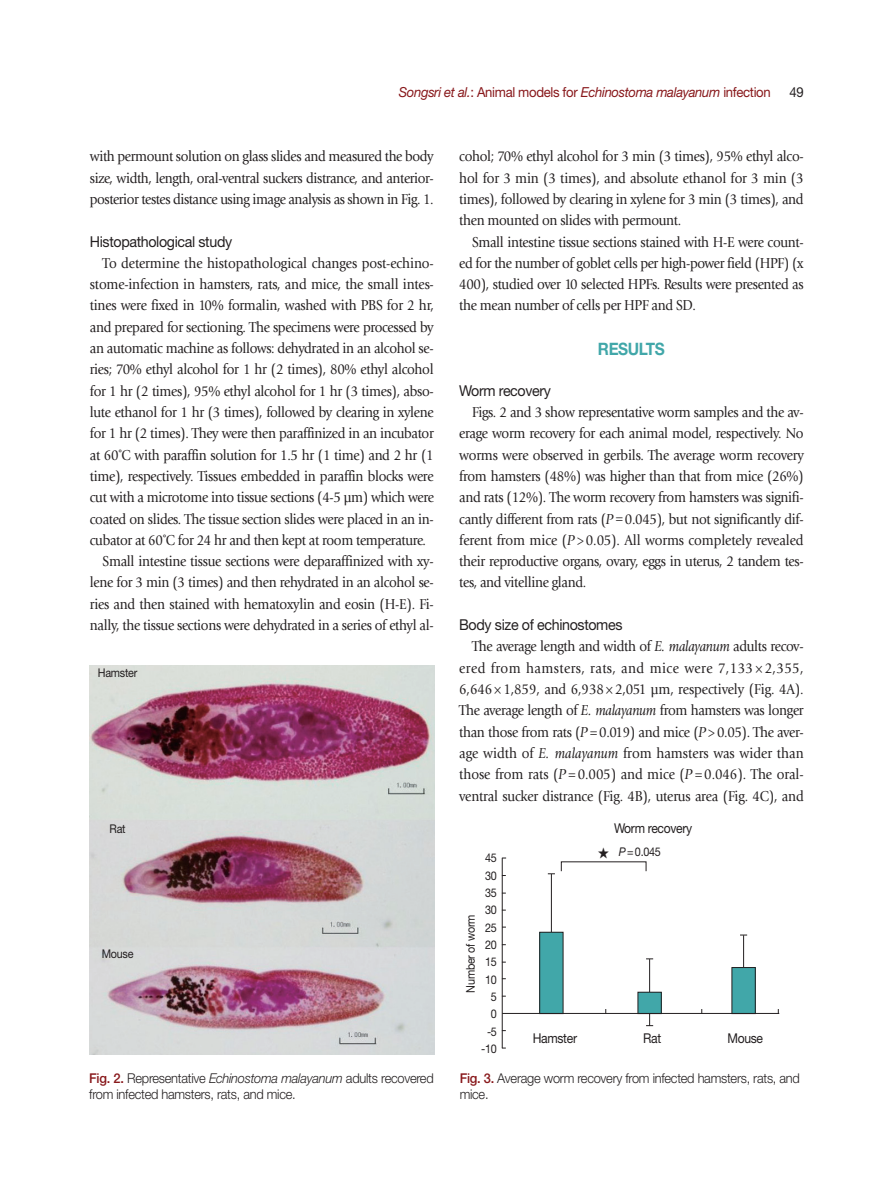
<style>
.page{position:relative;width:893px;height:1191px;background:#fff}
.page>*{position:absolute;margin:0;border:0;box-sizing:border-box;transform-origin:0 0}
.본문_대제목{font:700 17.1px "Helvetica Neue LT Std";letter-spacing:-.025em;color:#41a7a9;scale:.9 1}
.본문{font:15px/21.3px "Giovanni Std";letter-spacing:-.025em;color:#231f20;text-align:justify;scale:.9 1}
.본문_중제목{font:15px "Helvetica Neue LT Std";letter-spacing:-.025em;color:#231f20;scale:.95 1}
.하시라{font:italic 13.8px "Helvetica Neue LT Std";letter-spacing:-.025em;color:#88181b;scale:.95 1}
.하시라-2{font:13.8px "Helvetica Neue LT Std";color:#231f20;scale:.95 1}
.표_제목__그림_설명{font:300 13.5px/16.2px "Helvetica Neue LT Std";letter-spacing:-.02em;color:#231f20;scale:.95 1}
.그림_지문_8pt{font:13.5px "Helvetica Neue LT Std";letter-spacing:-.025em;color:#231f20;scale:.9 1}
.그림_지문_8pt-2{font:13.5px "YDI Iris B";color:#231f20;scale:.9 1}
.그림_지문_8pt-3{font:12px "Helvetica Neue LT Std";letter-spacing:-.025em;color:#231f20;scale:.9 1}
.s1{font-style:normal}
.s2{font-weight:500;color:#88181b}
.s3{font-style:italic}
.s4{font-family:"Minion Pro"}
</style>
<div class="page">
<img style="left:90px;top:665px;width:344px;height:389px">
<hr style="left:502px;top:857px;width:1px;height:191px;background:#231f20">
<hr style="left:551px;top:874px;width:1px;height:61px;background:#231f20">
<hr style="left:743px;top:935px;width:1px;height:61px;background:#231f20">
<hr style="left:649px;top:959px;width:1px;height:67px;background:#231f20">
<div style="left:540px;top:932px;width:23px;height:81px;background:#41a7a9"></div>
<div style="left:539px;top:932px;width:24px;height:81px;border:1px solid #231f20"></div>
<div style="left:732px;top:967px;width:23px;height:46px;background:#41a7a9"></div>
<div style="left:638px;top:992px;width:23px;height:21px;background:#41a7a9"></div>
<hr style="left:502px;top:1013px;width:277px;height:1px;background:#231f20">
<p class="하시라" style="left:399px;top:83px;width:393px">Songsri et al.<span class="s1">: Animal models for</span> Echinostoma malayanum <span class="s1">infection</span></p>
<p class="하시라-2" style="left:789px;top:83px;width:17px">49</p>
<p class="본문" style="left:90px;top:146px;width:384px">with permount solution on glass slides and measured the body size, width, length, oral-ventral suckers distrance, and anterior&shy;posterior testes distance using image analysis as shown in Fig. 1.</p>
<p class="본문_중제목" style="left:90px;top:232px;width:151px">Histopathological study</p>
<p class="본문" style="left:90px;top:252px;width:384px;text-indent:13px">To determine the histopathological changes post-echino&shy;stome-infection in hamsters, rats, and mice, the small intes&shy;tines were fixed in 10% formalin, washed with PBS for 2 hr, and prepared for sectioning. The specimens were processed by an automatic machine as follows: dehydrated in an alcohol se&shy;ries; 70% ethyl alcohol for 1 hr (2 times), 80% ethyl alcohol for 1 hr (2 times), 95% ethyl alcohol for 1 hr (3 times), abso&shy;lute ethanol for 1 hr (3 times), followed by clearing in xylene for 1 hr (2 times). They were then paraffinized in an incubator at 60˚C with paraffin solution for 1.5 hr (1 time) and 2 hr (1 time), respectively. Tissues embedded in paraffin blocks were cut with a microtome into tissue sections (4-5 µm) which were coated on slides. The tissue section slides were placed in an in&shy;cubator at 60˚C for 24 hr and then kept at room temperature.</p>
<p class="본문" style="left:90px;top:551px;width:384px;text-indent:13px">Small intestine tissue sections were deparaffinized with xy&shy;lene for 3 min (3 times) and then rehydrated in an alcohol se&shy;ries and then stained with hematoxylin and eosin (H-E). Fi&shy;nally, the tissue sections were dehydrated in a series of ethyl al-</p>
<p class="그림_지문_8pt-3" style="left:98px;top:666px;width:45px">Hamster</p>
<p class="그림_지문_8pt-3" style="left:110px;top:821px;width:19px">Rat</p>
<p class="그림_지문_8pt-3" style="left:102px;top:946px;width:37px">Mouse</p>
<p class="표_제목__그림_설명" style="left:89px;top:1069px;width:364px"><span class="s2">Fig. 2.</span> Representative <span class="s3">Echinostoma malayanum</span> adults recovered from infected hamsters, rats, and mice.</p>
<p class="본문" style="left:459px;top:146px;width:384px">cohol; 70% ethyl alcohol for 3 min (3 times), 95% ethyl alco&shy;hol for 3 min (3 times), and absolute ethanol for 3 min (3 times), followed by clearing in xylene for 3 min (3 times), and then mounted on slides with permount.</p>
<p class="본문" style="left:459px;top:231px;width:384px;text-indent:13px">Small intestine tissue sections stained with H-E were count&shy;ed for the number of goblet cells per high-power field (HPF) (x 400), studied over 10 selected HPFs. Results were presented as the mean number of cells per HPF and SD.</p>
<p class="본문_대제목" style="left:598px;top:338px;width:76px">RESULTS</p>
<p class="본문_중제목" style="left:459px;top:381px;width:98px">Worm recovery</p>
<p class="본문" style="left:459px;top:401px;width:384px;text-indent:13px">Figs. 2 and 3 show representative worm samples and the av&shy;erage worm recovery for each animal model, respectively. No worms were observed in gerbils. The average worm recovery from hamsters (48%) was higher than that from mice (26%) and rats (12%). The worm recovery from hamsters was signifi&shy;cantly different from rats (<span class="s3">P</span> <span class="s4">=</span>0.045), but not significantly dif&shy;ferent from mice (<span class="s3">P</span> <span class="s4">&gt;</span>0.05). All worms completely revealed their reproductive organs, ovary, eggs in uterus, 2 tandem tes&shy;tes, and vitelline gland.</p>
<p class="본문_중제목" style="left:459px;top:616px;width:173px">Body size of echinostomes</p>
<p class="본문" style="left:459px;top:636px;width:384px;text-indent:13px">The average length and width of <span class="s3">E. malayanum</span> adults recov&shy;ered from hamsters, rats, and mice were 7,133 <span class="s4">×</span>2,355, 6,646<span class="s4">×</span>1,859, and 6,938<span class="s4">×</span>2,051 µm, respectively (Fig. 4A).<br>The average length of <span class="s3">E. malayanum</span> from hamsters was longer than those from rats (<span class="s3">P</span> <span class="s4">=</span>0.019) and mice (<span class="s3">P</span> <span class="s4">&gt;</span>0.05). The aver&shy;age width of <span class="s3">E. malayanum</span> from hamsters was wider than those from rats (<span class="s3">P</span> <span class="s4">=</span>0.005) and mice (<span class="s3">P</span> <span class="s4">=</span>0.046). The oral&shy;ventral sucker distrance (Fig. 4B), uterus area (Fig. 4C), and</p>
<p class="그림_지문_8pt-3" style="left:485px;top:851px;width:15px">45</p>
<p class="그림_지문_8pt-3" style="left:485px;top:868px;width:15px">30</p>
<p class="그림_지문_8pt-3" style="left:485px;top:885px;width:15px">35</p>
<p class="그림_지문_8pt-3" style="left:485px;top:903px;width:15px">30</p>
<p class="그림_지문_8pt-3" style="left:485px;top:920px;width:15px">25</p>
<p class="그림_지문_8pt-3" style="left:485px;top:937px;width:15px">20</p>
<p class="그림_지문_8pt-3" style="left:485px;top:955px;width:15px">15</p>
<p class="그림_지문_8pt-3" style="left:485px;top:972px;width:15px">10</p>
<p class="그림_지문_8pt-3" style="left:491px;top:989px;width:8px">5</p>
<p class="그림_지문_8pt-3" style="left:491px;top:1006px;width:8px">0</p>
<p class="그림_지문_8pt-3" style="left:487px;top:1024px;width:13px">-5</p>
<p class="그림_지문_8pt-3" style="left:481px;top:1041px;width:19px">-10</p>
<p class="그림_지문_8pt-3" style="left:464px;top:992px;width:88px;rotate:-90deg">Number of worm</p>
<p class="그림_지문_8pt" style="left:614px;top:820px;width:88px">Worm recovery</p>
<p class="그림_지문_8pt-2" style="left:598px;top:845px;width:15px">★</p>
<p class="그림_지문_8pt-3" style="left:619px;top:844px;width:48px"><span class="s3">P</span>=0.045</p>
<p class="그림_지문_8pt" style="left:533px;top:1030px;width:51px">Hamster</p>
<p class="그림_지문_8pt" style="left:643px;top:1030px;width:22px">Rat</p>
<p class="그림_지문_8pt" style="left:727px;top:1030px;width:41px">Mouse</p>
<p class="표_제목__그림_설명" style="left:460px;top:1070px;width:360px"><span class="s2">Fig. 3.</span> Average worm recovery from infected hamsters, rats, and mice.</p>
</div>
